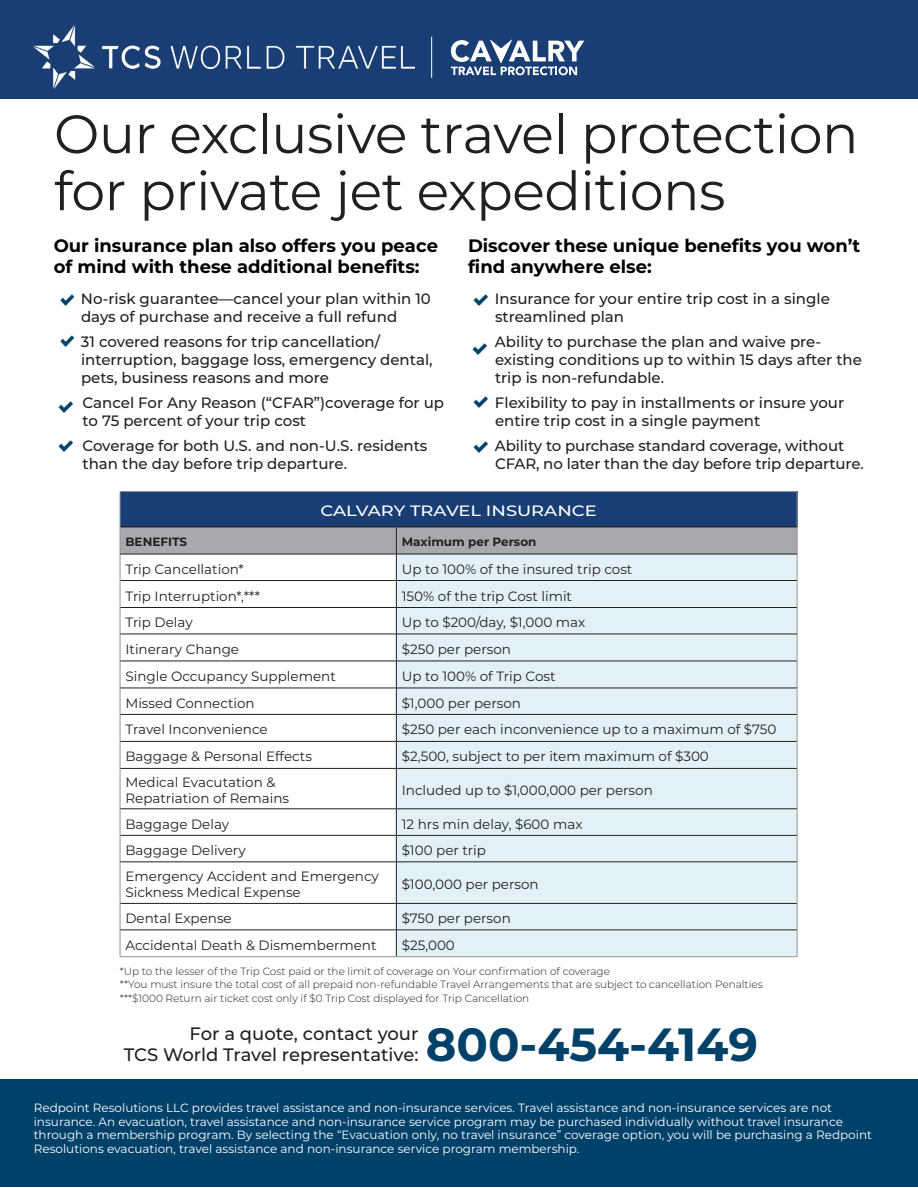
<style>
.page{position:relative;width:918px;height:1188px;background:#fff}
.page>*{position:absolute;margin:0;border:0;box-sizing:border-box;transform-origin:0 0}
.t1{font:54px/57px "Montserrat";letter-spacing:-.01em;color:#231f20}
.t2{font:700 46.5px "Montserrat";color:#00416a}
.t3{font:700 18px/21px "Montserrat";color:#000}
.t4{font:500 18px "Montserrat";color:#231f20}
.t5{font:500 15px/18px "Montserrat";color:#231f20}
.t6{font:500 15px "Montserrat";color:#fff;scale:1.19 1}
.t7{font:13.5px/16.5px "Montserrat";color:#231f20}
.t8{font:12px/13.5px "Montserrat";color:#fff}
.t9{font:700 12px "Montserrat";color:#231f20}
.t10{font:300 10.5px "Montserrat";color:#231f20}
</style>
<div class="page">
<div style="left:0;top:1079px;width:918px;height:108px;background:#00416a"></div>
<div style="left:0;top:0;width:918px;height:98px;background:#183e73"></div>
<div style="left:120px;top:492px;width:677px;height:35px;background:#183e73"></div>
<div style="left:397px;top:769px;width:400px;height:187px;background:#e2f1f7"></div>
<hr style="left:120px;top:491px;width:276px;height:1px;background:#939598">
<hr style="left:120px;top:492px;width:1px;height:35px;background:#939598">
<hr style="left:396px;top:491px;width:401px;height:1px;background:#939598">
<hr style="left:797px;top:492px;width:1px;height:35px;background:#939598">
<hr style="left:797px;top:768px;width:1px;height:41px;background:#939598">
<hr style="left:120px;top:526px;width:276px;height:1px;background:#231f20">
<hr style="left:396px;top:526px;width:401px;height:1px;background:#231f20">
<hr style="left:396px;top:769px;width:1px;height:40px;background:#231f20">
<svg style="left:396px;top:810px;width:1px;height:52px"></svg>
<hr style="left:396px;top:862px;width:1px;height:41px;background:#231f20">
<svg style="left:396px;top:904px;width:1px;height:52px"></svg>
<hr style="left:120px;top:768px;width:1px;height:41px;background:#939598">
<hr style="left:120px;top:768px;width:276px;height:1px;background:#231f20">
<hr style="left:396px;top:768px;width:401px;height:1px;background:#231f20">
<svg style="left:120px;top:527px;width:678px;height:241px"></svg>
<hr style="left:120px;top:809px;width:276px;height:1px;background:#231f20">
<hr style="left:396px;top:809px;width:401px;height:1px;background:#231f20">
<hr style="left:120px;top:835px;width:276px;height:1px;background:#231f20">
<hr style="left:396px;top:835px;width:401px;height:1px;background:#231f20">
<svg style="left:120px;top:809px;width:1px;height:53px"></svg>
<svg style="left:797px;top:809px;width:1px;height:53px"></svg>
<hr style="left:120px;top:862px;width:276px;height:1px;background:#231f20">
<hr style="left:396px;top:862px;width:401px;height:1px;background:#231f20">
<hr style="left:120px;top:903px;width:276px;height:1px;background:#231f20">
<hr style="left:396px;top:903px;width:401px;height:1px;background:#231f20">
<hr style="left:120px;top:862px;width:1px;height:41px;background:#939598">
<hr style="left:797px;top:862px;width:1px;height:41px;background:#939598">
<hr style="left:120px;top:930px;width:276px;height:1px;background:#231f20">
<hr style="left:396px;top:930px;width:401px;height:1px;background:#231f20">
<svg style="left:120px;top:903px;width:1px;height:53px"></svg>
<svg style="left:797px;top:903px;width:1px;height:54px"></svg>
<hr style="left:120px;top:956px;width:276px;height:1px;background:#939598">
<hr style="left:396px;top:956px;width:401px;height:1px;background:#939598">
<img style="left:34px;top:26px;width:381px;height:62px">
<svg style="left:451px;top:39px;width:133px;height:36px"></svg>
<hr style="left:431px;top:37px;width:1px;height:41px;background:#fff">
<img style="left:472px;top:343px;width:16px;height:12px">
<img style="left:473px;top:396px;width:16px;height:12px">
<img style="left:473px;top:441px;width:16px;height:12px">
<img style="left:60px;top:294px;width:15px;height:12px">
<img style="left:60px;top:335px;width:15px;height:12px">
<img style="left:58px;top:401px;width:16px;height:12px">
<img style="left:58px;top:440px;width:16px;height:12px">
<img style="left:473px;top:294px;width:16px;height:12px">
<p class="t1" style="left:54px;top:104px;width:806px">Our exclusive travel protection for private jet expeditions</p>
<p class="t3" style="left:54px;top:235px;width:386px">Our insurance plan also offers you peace of mind with these additional benefits:</p>
<p class="t5" style="left:81px;top:289px;width:351px">No-risk guarantee—cancel your plan within 10 days of purchase and receive a full refund</p>
<p class="t5" style="left:81px;top:332px;width:353px">31 covered reasons for trip cancellation/ interruption, baggage loss, emergency dental, pets, business reasons and more</p>
<p class="t5" style="left:82px;top:393px;width:363px">Cancel For Any Reason (“CFAR”)coverage for up to 75 percent of your trip cost</p>
<p class="t5" style="left:82px;top:436px;width:347px">Coverage for both U.S. and non-U.S. residents than the day before trip departure.</p>
<p class="t3" style="left:468px;top:234px;width:394px">Discover these unique benefits you won’t find anywhere else:</p>
<p class="t5" style="left:495px;top:289px;width:336px">Insurance for your entire trip cost in a single streamlined plan</p>
<p class="t5" style="left:495px;top:332px;width:369px">Ability to purchase the plan and waive pre&shy;existing conditions up to within 15 days after the trip is non-refundable.</p>
<p class="t5" style="left:495px;top:393px;width:351px">Flexibility to pay in installments or insure your entire trip cost in a single payment</p>
<p class="t5" style="left:495px;top:436px;width:370px">Ability to purchase standard coverage, without<br>CFAR, no later than the day before trip departure.</p>
<p class="t6" style="left:320px;top:500px;width:234px">CALVARY TRAVEL INSURANCE</p>
<p class="t9" style="left:125px;top:534px;width:63px">BENEFITS</p>
<p class="t9" style="left:402px;top:534px;width:136px">Maximum per Person</p>
<p class="t7" style="left:125px;top:560px;width:120px">Trip Cancellation*</p>
<p class="t7" style="left:402px;top:560px;width:232px">Up to 100% of the insured trip cost</p>
<p class="t7" style="left:125px;top:587px;width:136px">Trip Interruption*,***</p>
<p class="t7" style="left:402px;top:587px;width:172px">150% of the trip Cost limit</p>
<p class="t7" style="left:125px;top:614px;width:69px">Trip Delay</p>
<p class="t7" style="left:402px;top:614px;width:185px">Up to $200/day, $1,000 max</p>
<p class="t7" style="left:125px;top:640px;width:115px">Itinerary Change</p>
<p class="t7" style="left:402px;top:640px;width:111px">$250 per person</p>
<p class="t7" style="left:125px;top:667px;width:212px">Single Occupancy Supplement</p>
<p class="t7" style="left:402px;top:667px;width:155px">Up to 100% of Trip Cost</p>
<p class="t7" style="left:125px;top:694px;width:131px">Missed Connection</p>
<p class="t7" style="left:402px;top:694px;width:121px">$1,000 per person</p>
<p class="t7" style="left:125px;top:721px;width:144px">Travel Inconvenience</p>
<p class="t7" style="left:402px;top:721px;width:376px">$250 per each inconvenience up to a maximum of $750</p>
<p class="t7" style="left:125px;top:748px;width:188px">Baggage &amp; Personal Effects</p>
<p class="t7" style="left:402px;top:748px;width:309px">$2,500, subject to per item maximum of $300</p>
<p class="t7" style="left:125px;top:773px;width:165px">Medical Evacutation &amp;<br>Repatriation of Remains</p>
<p class="t7" style="left:402px;top:782px;width:253px">Included up to $1,000,000 per person</p>
<p class="t7" style="left:125px;top:815px;width:105px">Baggage Delay</p>
<p class="t7" style="left:402px;top:815px;width:182px">12 hrs min delay, $600 max</p>
<p class="t7" style="left:125px;top:842px;width:122px">Baggage Delivery</p>
<p class="t7" style="left:402px;top:842px;width:86px">$100 per trip</p>
<p class="t7" style="left:125px;top:867px;width:255px">Emergency Accident and Emergency<br>Sickness Medical Expense</p>
<p class="t7" style="left:402px;top:876px;width:138px">$100,000 per person</p>
<p class="t7" style="left:125px;top:910px;width:108px">Dental Expense</p>
<p class="t7" style="left:402px;top:910px;width:111px">$750 per person</p>
<p class="t7" style="left:125px;top:936px;width:253px">Accidental Death &amp; Dismemberment</p>
<p class="t7" style="left:402px;top:936px;width:55px">$25,000</p>
<p class="t10" style="left:120px;top:964px;width:492px">*Up to the lesser of the Trip Cost paid or the limit of coverage on Your confirmation of coverage</p>
<p class="t10" style="left:120px;top:977px;width:644px">**You must insure the total cost of all prepaid non-refundable Travel Arrangements that are subject to cancellation Penalties</p>
<p class="t10" style="left:120px;top:991px;width:411px">***$1000 Return air ticket cost only if $0 Trip Cost displayed for Trip Cancellation</p>
<p class="t4" style="left:190px;top:1021px;width:230px">For a quote, contact your</p>
<p class="t4" style="left:124px;top:1042px;width:296px">TCS World Travel representative:</p>
<p class="t2" style="left:426px;top:1011px;width:334px">800-454-4149</p>
<p class="t8" style="left:34px;top:1101px;width:840px">Redpoint Resolutions LLC provides travel assistance and non-insurance services. Travel assistance and non-insurance services are not insurance. An evacuation, travel assistance and non-insurance service program may be purchased individually without travel insurance through a membership program. By selecting the “Evacuation only, no travel insurance” coverage option, you will be purchasing a Redpoint Resolutions evacuation, travel assistance and non-insurance service program membership.</p>
</div>
